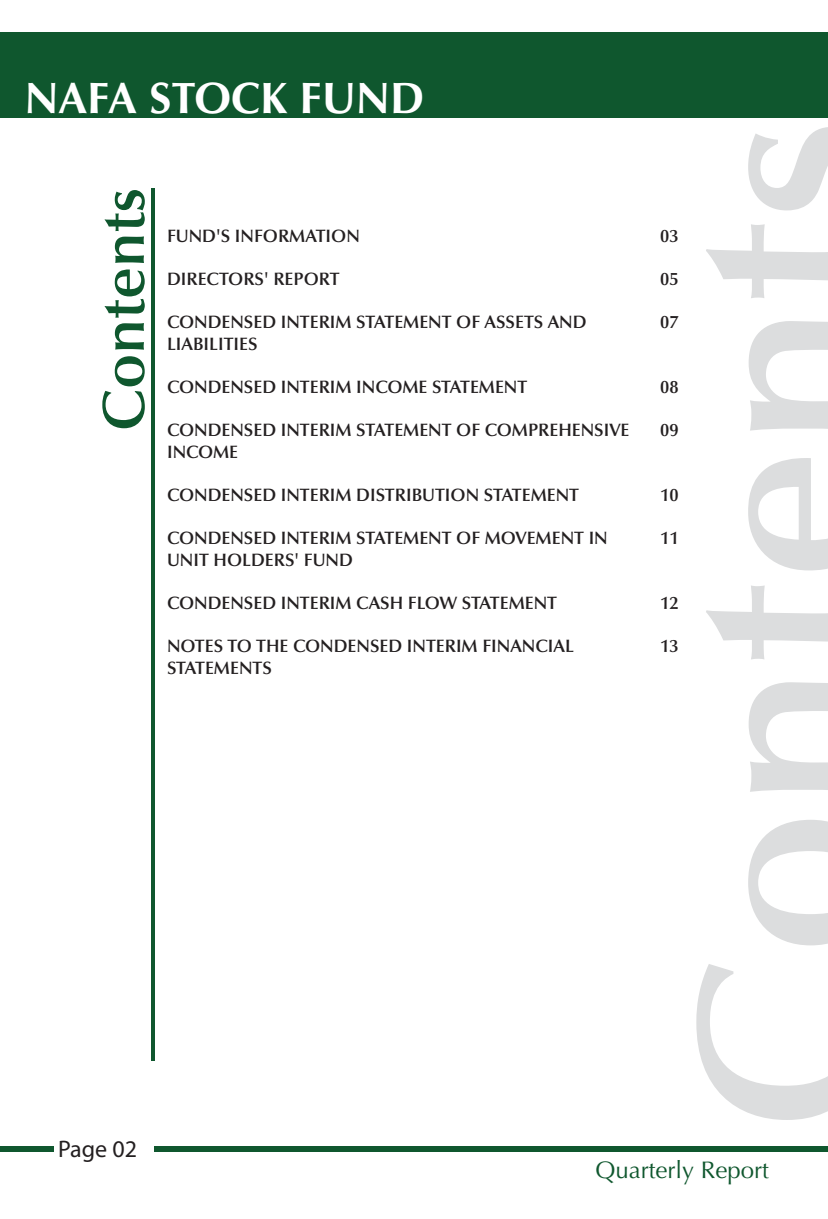
<style>
.page{position:relative;width:828px;height:1219px;background:#fff}
.page>*{position:absolute;margin:0;border:0;box-sizing:border-box;transform-origin:0 0}
.t1{font:600 250.2px "Optima LT Std";color:#dcddde}
.t2{font:600 60px "Optima LT Std";color:#0f572e}
.t3{font:700 44px "Optima LT Std";color:#fff}
.t4{font:24px "Optima LT Std";color:#0f572e}
.t5{font:24px "Myriad Pro";color:#231f20}
.t6{font:600 18px/21.6px "Optima LT Std";color:#231f20}
</style>
<div class="page">
<div style="left:0;top:32px;width:828px;height:85px;background:#0f572e"></div>
<div style="left:0;top:1146px;width:828px;height:5px;background:#0f572e"></div>
<div style="left:54px;top:1134px;width:99px;height:29px;background:#fff"></div>
<hr style="left:151px;top:188px;width:4px;height:873px;background:#0f572e">
<h3 class="t3" style="left:25px;top:72px;width:401px">NAFA STOCK FUND</h3>
<h2 class="t2" style="left:89px;top:431px;width:245px;rotate:-90deg">Contents</h2>
<p class="t6" style="left:167px;top:225px;width:194px">FUND'S INFORMATION</p>
<p class="t6" style="left:167px;top:268px;width:174px">DIRECTORS' REPORT</p>
<p class="t6" style="left:167px;top:311px;width:421px">CONDENSED INTERIM STATEMENT OF ASSETS AND<br>LIABILITIES</p>
<p class="t6" style="left:167px;top:376px;width:362px">CONDENSED INTERIM INCOME STATEMENT</p>
<p class="t6" style="left:167px;top:419px;width:464px">CONDENSED INTERIM STATEMENT OF COMPREHENSIVE<br>INCOME</p>
<p class="t6" style="left:167px;top:484px;width:413px">CONDENSED INTERIM DISTRIBUTION STATEMENT</p>
<p class="t6" style="left:167px;top:527px;width:442px">CONDENSED INTERIM STATEMENT OF MOVEMENT IN<br>UNIT HOLDERS' FUND</p>
<p class="t6" style="left:167px;top:592px;width:391px">CONDENSED INTERIM CASH FLOW STATEMENT</p>
<p class="t6" style="left:167px;top:635px;width:408px">NOTES TO THE CONDENSED INTERIM FINANCIAL<br>STATEMENTS</p>
<p class="t6" style="left:660px;top:225px;width:20px">03</p>
<p class="t6" style="left:660px;top:268px;width:20px">05</p>
<p class="t6" style="left:660px;top:311px;width:20px">07</p>
<p class="t6" style="left:660px;top:376px;width:20px">08</p>
<p class="t6" style="left:660px;top:419px;width:20px">09</p>
<p class="t6" style="left:660px;top:484px;width:20px">10</p>
<p class="t6" style="left:660px;top:527px;width:20px">11</p>
<p class="t6" style="left:660px;top:592px;width:20px">12</p>
<p class="t6" style="left:660px;top:635px;width:20px">13</p>
<h1 class="t1" style="left:640px;top:1133px;width:1016px;rotate:-90deg">Contents</h1>
<h3 class="t5" style="left:58px;top:1134px;width:80px">Page 02</h3>
<h3 class="t4" style="left:595px;top:1156px;width:175px">Quarterly Report</h3>
</div>
